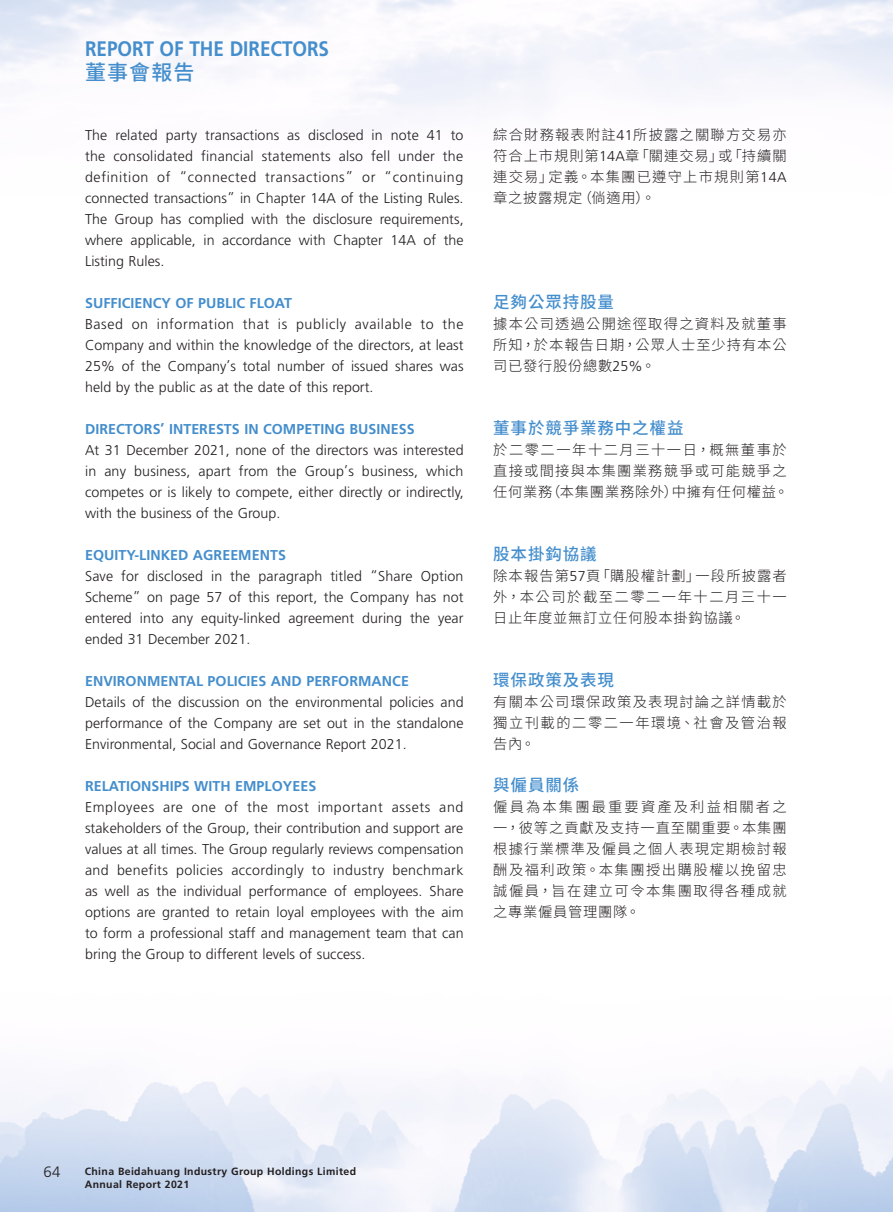
<style>
.page{position:relative;width:893px;height:1212px;background:#fff}
.page>*{position:absolute;margin:0;border:0;box-sizing:border-box;transform-origin:0 0}
.t1{font:700 21px "Frutiger LT Std";color:#448ecd;scale:.9 1}
.t2{font:500 21px "Source Han Sans TC";letter-spacing:.055em;color:#448ecd}
.C_Heading_1{font:500 16.5px "Source Han Sans TC";letter-spacing:.055em;color:#448ecd}
.t3{font:300 15px "Frutiger LT Std";color:#231f20}
.Body_Text{font:300 14.25px/21px "Frutiger LT Std";letter-spacing:.005em;color:#231f20;text-align:justify}
.C_Body_Text{font:300 14.25px/21px "Source Han Sans TC";letter-spacing:.09em;color:#231f20;text-align:justify}
.Heading_1{font:700 14.25px "Frutiger LT Std";letter-spacing:.005em;color:#448ecd}
.t4{font:700 10.5px/12.8px "Frutiger LT Std";letter-spacing:.035em;color:#231f20}
.s1{font-family:"Frutiger LT Std"}
</style>
<div class="page">
<img style="left:0;top:1067px;width:893px;height:145px">
<h1 class="t1" style="left:85px;top:36px;width:273px">REPORT OF THE DIRECTORS</h1>
<h1 class="t2" style="left:85px;top:60px;width:132px">董事會報告　</h1>
<p class="Body_Text" style="left:85px;top:125px;width:380px">The related party transactions as disclosed in note 41 to the consolidated financial statements also fell under the definition of “connected transactions” or “continuing connected transactions” in Chapter 14A of the Listing Rules.<br>The Group has complied with the disclosure requirements, where applicable, in accordance with Chapter 14A of the Listing Rules.</p>
<p class="Heading_1" style="left:85px;top:295px;width:209px">SUFFICIENCY OF PUBLIC FLOAT</p>
<p class="Body_Text" style="left:85px;top:314px;width:380px">Based on information that is publicly available to the Company and within the knowledge of the directors, at least 25% of the Company’s total number of issued shares was held by the public as at the date of this report.</p>
<p class="Heading_1" style="left:85px;top:421px;width:331px">DIRECTORS’ INTERESTS IN COMPETING BUSINESS</p>
<p class="Body_Text" style="left:85px;top:440px;width:380px">At 31 December 2021, none of the directors was interested in any business, apart from the Group’s business, which competes or is likely to compete, either directly or indirectly, with the business of the Group.</p>
<p class="Heading_1" style="left:85px;top:547px;width:202px">EQUITY-LINKED AGREEMENTS</p>
<p class="Body_Text" style="left:85px;top:566px;width:380px">Save for disclosed in the paragraph titled “Share Option Scheme” on page 57 of this report, the Company has not entered into any equity-linked agreement during the year ended 31 December 2021.</p>
<p class="Heading_1" style="left:85px;top:673px;width:325px">ENVIRONMENTAL POLICIES AND PERFORMANCE</p>
<p class="Body_Text" style="left:85px;top:692px;width:380px">Details of the discussion on the environmental policies and performance of the Company are set out in the standalone Environmental, Social and Governance Report 2021.</p>
<p class="Heading_1" style="left:85px;top:778px;width:233px">RELATIONSHIPS WITH EMPLOYEES</p>
<p class="Body_Text" style="left:85px;top:797px;width:380px">Employees are one of the most important assets and stakeholders of the Group, their contribution and support are values at all times. The Group regularly reviews compensation and benefits policies accordingly to industry benchmark as well as the individual performance of employees. Share options are granted to retain loyal employees with the aim to form a professional staff and management team that can bring the Group to different levels of success.</p>
<p class="C_Body_Text" style="left:493px;top:125px;width:295px">綜合財務報表附註<span class="s1">41</span>所披露之關聯方交易亦符合上市規則第<span class="s1">14A</span>章「關連交易」或「持續關連交易」定義。本集團已遵守上市規則第<span class="s1">14A</span>章之披露規定（倘適用）。</p>
<p class="C_Heading_1" style="left:493px;top:293px;width:122px">足夠公眾持股量</p>
<p class="C_Body_Text" style="left:493px;top:314px;width:295px">據本公司透過公開途徑取得之資料及就董事所知，於本報告日期，公眾人士至少持有本公司已發行股份總數<span class="s1">25%</span>。</p>
<p class="C_Heading_1" style="left:493px;top:419px;width:192px">董事於競爭業務中之權益</p>
<p class="C_Body_Text" style="left:493px;top:440px;width:297px;text-align:left">於二零二一年十二月三十一日，概無董事於直接或間接與本集團業務競爭或可能競爭之任何業務（本集團業務除外）中擁有任何權益。</p>
<p class="C_Heading_1" style="left:493px;top:545px;width:105px">股本掛鈎協議</p>
<p class="C_Body_Text" style="left:493px;top:566px;width:295px">除本報告第<span class="s1">57</span>頁「購股權計劃」一段所披露者外，本公司於截至二零二一年十二月三十一日止年度並無訂立任何股本掛鈎協議。</p>
<p class="C_Heading_1" style="left:493px;top:671px;width:122px">環保政策及表現</p>
<p class="C_Body_Text" style="left:493px;top:692px;width:295px">有關本公司環保政策及表現討論之詳情載於獨立刊載的二零二一年環境、社會及管治報告內。</p>
<p class="C_Heading_1" style="left:493px;top:776px;width:87px">與僱員關係</p>
<p class="C_Body_Text" style="left:493px;top:797px;width:295px">僱員為本集團最重要資產及利益相關者之一，彼等之貢獻及支持一直至關重要。本集團根據行業標準及僱員之個人表現定期檢討報酬及福利政策。本集團授出購股權以挽留忠誠僱員，旨在建立可令本集團取得各種成就之專業僱員管理團隊。</p>
<p class="t3" style="left:44px;top:1164px;width:18px">64</p>
<p class="t4" style="left:85px;top:1165px;width:273px">China Beidahuang Industry Group Holdings Limited<br>Annual Report 2021</p>
</div>
